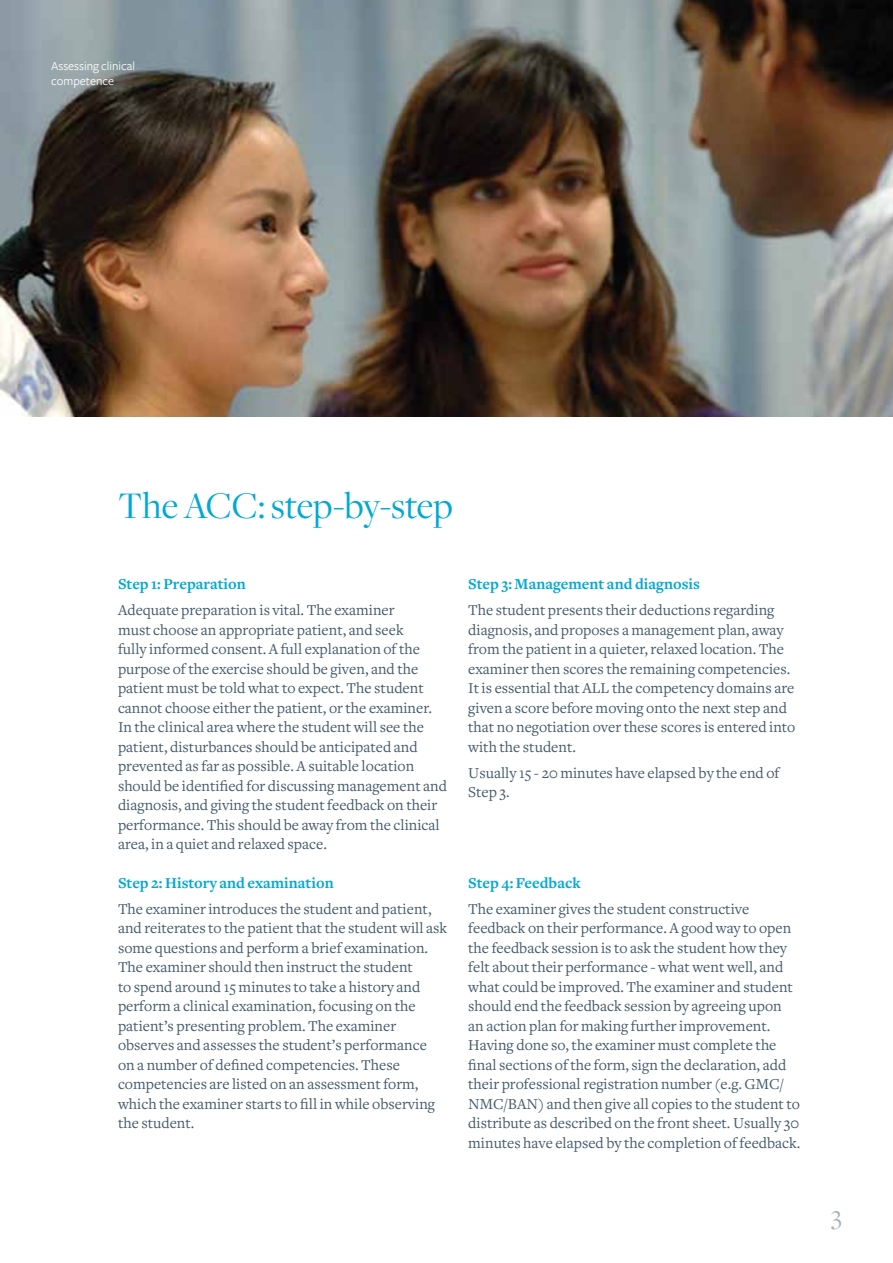
<style>
.page{position:relative;width:893px;height:1263px;background:#fff}
.page>*{position:absolute;margin:0;border:0;box-sizing:border-box;transform-origin:0 0}
.t1{font:39px "Freight Disp";letter-spacing:-.005em;color:#00a9d5}
.t2{font:27px "Freight Disp";color:#a0afb9}
.t3{font:15.75px/19.5px "Freight Text";color:#445a6a}
.t4{font:700 15.75px "Freight Text";color:#00a9d5}
.t5{font:12.75px/15.8px "Freight Sans";color:#fff}
</style>
<div class="page">
<img style="left:0;top:0;width:893px;height:417px">
<p class="t5" style="left:51px;top:58px;width:86px">Assessing clinical competence</p>
<h1 class="t1" style="left:118px;top:485px;width:336px">The ACC: step-by-step</h1>
<p class="t4" style="left:118px;top:575px;width:129px">Step 1: Preparation</p>
<p class="t3" style="left:118px;top:601px;width:331px">Adequate preparation is vital. The examiner<br>must choose an appropriate patient, and seek<br>fully informed consent. A full explanation of the purpose of the exercise should be given, and the patient must be told what to expect. The student cannot choose either the patient, or the examiner.<br>In the clinical area where the student will see the patient, disturbances should be anticipated and prevented as far as possible. A suitable location should be identified for discussing management and diagnosis, and giving the student feedback on their performance. This should be away from the clinical area, in a quiet and relaxed space.</p>
<p class="t4" style="left:118px;top:874px;width:217px">Step 2: History and examination</p>
<p class="t3" style="left:118px;top:899px;width:331px">The examiner introduces the student and patient, and reiterates to the patient that the student will ask some questions and perform a brief examination.<br>The examiner should then instruct the student<br>to spend around 15 minutes to take a history and perform a clinical examination, focusing on the patient’s presenting problem. The examiner observes and assesses the student’s performance on a number of defined competencies. These competencies are listed on an assessment form, which the examiner starts to fill in while observing the student.</p>
<p class="t4" style="left:468px;top:575px;width:233px">Step 3: Management and diagnosis</p>
<p class="t3" style="left:468px;top:601px;width:328px">The student presents their deductions regarding diagnosis, and proposes a management plan, away from the patient in a quieter, relaxed location. The examiner then scores the remaining competencies.<br>It is essential that ALL the competency domains are given a score before moving onto the next step and that no negotiation over these scores is entered into with the student.</p>
<p class="t3" style="left:468px;top:763px;width:313px">Usually 15 - 20 minutes have elapsed by the end of<br>Step 3.</p>
<p class="t4" style="left:468px;top:874px;width:114px">Step 4: Feedback</p>
<p class="t3" style="left:468px;top:899px;width:334px">The examiner gives the student constructive feedback on their performance. A good way to open the feedback session is to ask the student how they felt about their performance - what went well, and what could be improved. The examiner and student should end the feedback session by agreeing upon an action plan for making further improvement.<br>Having done so, the examiner must complete the final sections of the form, sign the declaration, add their professional registration number (e.g. GMC/ NMC/BAN) and then give all copies to the student to distribute as described on the front sheet. Usually 30 minutes have elapsed by the completion of feedback.</p>
<h2 class="t2" style="left:831px;top:1200px;width:12px">3</h2>
</div>
